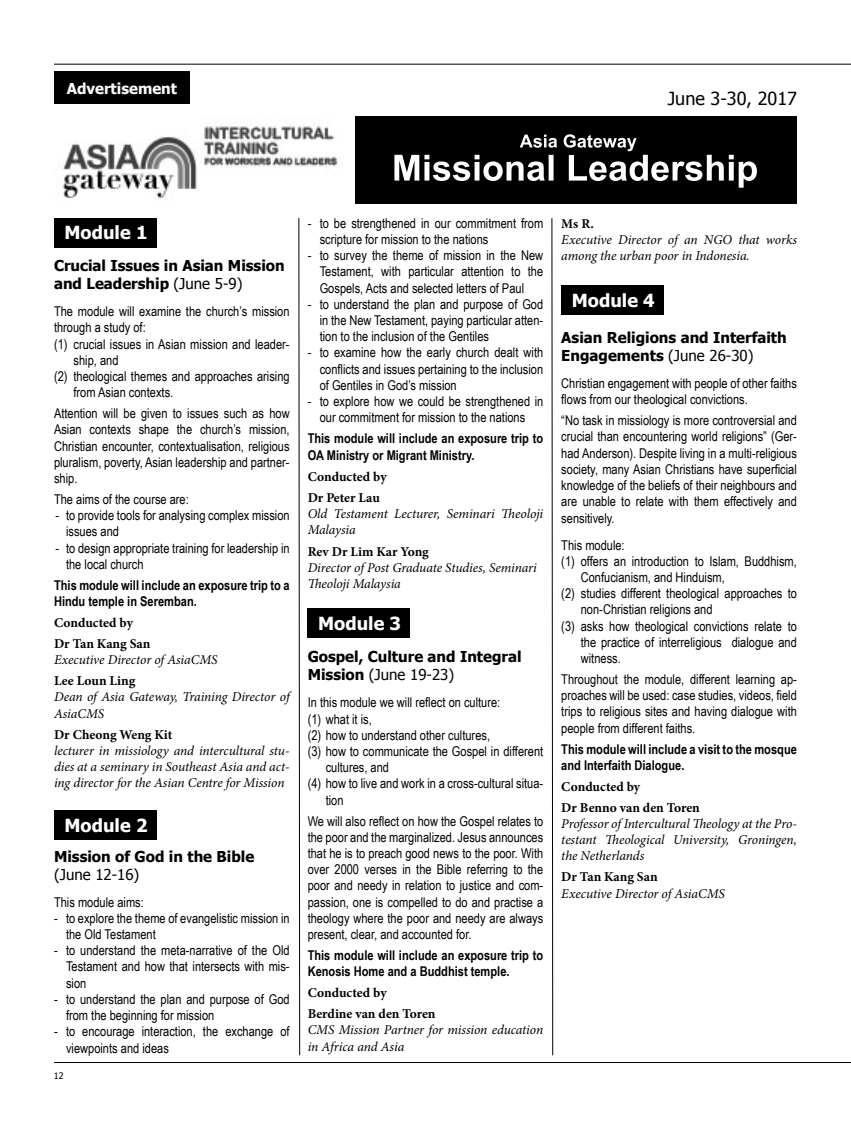
<style>
.page{position:relative;width:851px;height:1127px;background:#fff}
.page>*{position:absolute;margin:0;border:0;box-sizing:border-box;transform-origin:0 0}
.t1{font:700 18px "Tahoma";color:#fff}
.t2{font:18px "Tahoma";color:#000}
.t3{font:700 15px/18px "Tahoma";color:#000}
.t4{font:700 15px "Tahoma";color:#fff}
.t5{font:15px "Tahoma";color:#000}
.t6{font:13.5px/16.2px "Arial Narrow";color:#000;text-align:justify}
.t7{font:italic 13.5px/16.2px "Minion Pro";letter-spacing:-.01em;color:#000}
.t8{font:700 13.5px/16.2px "Arial Narrow";color:#000}
.t9{font:700 13.5px/21px "Minion Pro";letter-spacing:-.005em;color:#000}
.t10{font:9px "Tahoma";color:#000}
.s1{font-weight:400}
</style>
<div class="page">
<hr style="left:54px;top:64px;width:796px;height:1px;background:#000">
<hr style="left:54px;top:1062px;width:796px;height:1px;background:#000">
<div style="left:54px;top:72px;width:136px;height:32px;background:#000"></div>
<img style="left:62px;top:125px;width:276px;height:74px">
<div style="left:355px;top:116px;width:441px;height:88px;background:#000"></div>
<svg style="left:394px;top:134px;width:362px;height:54px"></svg>
<div style="left:54px;top:218px;width:102px;height:29px;background:#000"></div>
<div style="left:54px;top:810px;width:102px;height:30px;background:#000"></div>
<div style="left:307px;top:608px;width:103px;height:30px;background:#000"></div>
<div style="left:561px;top:286px;width:102px;height:29px;background:#000"></div>
<svg style="left:551px;top:218px;width:2px;height:838px"></svg>
<svg style="left:298px;top:218px;width:2px;height:838px;background:#818181"></svg>
<p class="t4" style="left:67px;top:78px;width:112px">Advertisement</p>
<h1 class="t2" style="left:667px;top:86px;width:131px">June 3-30, 2017</h1>
<h1 class="t1" style="left:64px;top:220px;width:84px">Module 1</h1>
<p class="t3" style="left:54px;top:256px;width:232px">Crucial Issues in Asian Mission and Leadership <span class="s1">(June 5-9)</span></p>
<p class="t6" style="left:54px;top:303px;width:237px">The module will examine the church’s mission</p>
<p class="t6" style="left:54px;top:319px;width:93px">through a study of:</p>
<p class="t6" style="left:54px;top:335px;width:237px">(1) crucial issues in Asian mission and leader-</p>
<p class="t6" style="left:73px;top:351px;width:46px">ship, and</p>
<p class="t6" style="left:54px;top:368px;width:237px">(2) theological themes and approaches arising</p>
<p class="t6" style="left:73px;top:384px;width:101px">from Asian contexts.</p>
<p class="t6" style="left:54px;top:405px;width:237px">Attention will be given to issues such as how Asian contexts shape the church’s mission, Christian encounter, contextualisation, religious pluralism, poverty, Asian leadership and partner&shy;ship.</p>
<p class="t6" style="left:54px;top:491px;width:136px">The aims of the course are:</p>
<p class="t6" style="left:66px;top:507px;width:225px;text-indent:-11px">- to provide tools for analysing complex mission issues and</p>
<p class="t6" style="left:66px;top:539px;width:225px;text-indent:-11px">- to design appropriate training for leadership in the local church</p>
<p class="t8" style="left:54px;top:576px;width:237px">This module will include an exposure trip to a<br>Hindu temple in Seremban.</p>
<p class="t9" style="left:54px;top:612px;width:98px">Conducted by<br>Dr Tan Kang San</p>
<p class="t7" style="left:54px;top:652px;width:165px">Executive Director of AsiaCMS</p>
<p class="t9" style="left:54px;top:670px;width:83px">Lee Loun Ling</p>
<p class="t7" style="left:54px;top:689px;width:237px">Dean of Asia Gateway, Training Director of<br>AsiaCMS</p>
<p class="t9" style="left:54px;top:724px;width:120px">Dr Cheong Weng Kit</p>
<p class="t7" style="left:54px;top:742px;width:237px;text-align:justify">lecturer in missiology and intercultural stu&shy;dies at a seminary in Southeast Asia and act&shy;ing director for the Asian Centre for Mission</p>
<h1 class="t1" style="left:64px;top:812px;width:84px">Module 2</h1>
<p class="t3" style="left:54px;top:846px;width:202px">Mission of God in the Bible</p>
<p class="t5" style="left:54px;top:864px;width:87px">(June 12-16)</p>
<p class="t6" style="left:54px;top:893px;width:91px">This module aims:</p>
<p class="t6" style="left:66px;top:909px;width:225px;text-indent:-12px">- to explore the theme of evangelistic mission in the Old Testament</p>
<p class="t6" style="left:66px;top:942px;width:225px;text-indent:-12px">- to understand the meta-narrative of the Old Testament and how that intersects with mis&shy;sion</p>
<p class="t6" style="left:66px;top:990px;width:225px;text-indent:-12px">- to understand the plan and purpose of God from the beginning for mission</p>
<p class="t6" style="left:66px;top:1023px;width:225px;text-indent:-12px">- to encourage interaction, the exchange of viewpoints and ideas</p>
<p class="t10" style="left:54px;top:1069px;width:11px">12</p>
<p class="t6" style="left:319px;top:214px;width:225px;text-indent:-12px">- to be strengthened in our commitment from scripture for mission to the nations</p>
<p class="t6" style="left:319px;top:247px;width:225px;text-indent:-12px">- to survey the theme of mission in the New Testament, with particular attention to the Gospels, Acts and selected letters of Paul</p>
<p class="t6" style="left:319px;top:295px;width:225px;text-indent:-12px">- to understand the plan and purpose of God in the New Testament, paying particular atten&shy;tion to the inclusion of the Gentiles</p>
<p class="t6" style="left:319px;top:344px;width:225px;text-indent:-12px">- to examine how the early church dealt with conflicts and issues pertaining to the inclusion of Gentiles in God’s mission</p>
<p class="t6" style="left:307px;top:393px;width:237px;text-align:center">- to explore how we could be strengthened in our commitment for mission to the nations</p>
<p class="t8" style="left:307px;top:430px;width:237px">This module will include an exposure trip to<br>OA Ministry or Migrant Ministry.</p>
<p class="t9" style="left:307px;top:465px;width:80px">Conducted by<br>Dr Peter Lau</p>
<p class="t7" style="left:307px;top:505px;width:237px">Old Testament Lecturer, Seminari Theoloji<br>Malaysia</p>
<p class="t9" style="left:307px;top:540px;width:123px">Rev Dr Lim Kar Yong</p>
<p class="t7" style="left:307px;top:559px;width:231px">Director of Post Graduate Studies, Seminari<br>Theoloji Malaysia</p>
<h1 class="t1" style="left:318px;top:610px;width:84px">Module 3</h1>
<p class="t3" style="left:307px;top:647px;width:215px">Gospel, Culture and Integral<br>Mission <span class="s1">(June 19-23)</span></p>
<p class="t6" style="left:307px;top:694px;width:194px">In this module we will reflect on culture:</p>
<p class="t6" style="left:307px;top:710px;width:66px">(1) what it is,</p>
<p class="t6" style="left:307px;top:726px;width:184px">(2) how to understand other cultures,</p>
<p class="t6" style="left:307px;top:742px;width:237px">(3) how to communicate the Gospel in different</p>
<p class="t6" style="left:325px;top:759px;width:65px">cultures, and</p>
<p class="t6" style="left:307px;top:775px;width:237px">(4) how to live and work in a cross-cultural situa-</p>
<p class="t6" style="left:325px;top:791px;width:19px">tion</p>
<p class="t6" style="left:307px;top:812px;width:237px">We will also reflect on how the Gospel relates to the poor and the marginalized. Jesus announces that he is to preach good news to the poor. With over 2000 verses in the Bible referring to the poor and needy in relation to justice and com&shy;passion, one is compelled to do and practise a theology where the poor and needy are always present, clear, and accounted for.</p>
<p class="t8" style="left:307px;top:946px;width:237px">This module will include an exposure trip to<br>Kenosis Home and a Buddhist temple.</p>
<p class="t9" style="left:307px;top:982px;width:129px">Conducted by<br>Berdine van den Toren</p>
<p class="t7" style="left:307px;top:1022px;width:237px">CMS Mission Partner for mission education in Africa and Asia</p>
<p class="t9" style="left:561px;top:213px;width:34px">Ms R.</p>
<p class="t7" style="left:561px;top:232px;width:237px">Executive Director of an NGO that works among the urban poor in Indonesia.</p>
<h1 class="t1" style="left:571px;top:288px;width:84px">Module 4</h1>
<p class="t3" style="left:561px;top:328px;width:227px">Asian Religions and Interfaith<br>Engagements <span class="s1">(June 26-30)</span></p>
<p class="t6" style="left:561px;top:375px;width:237px">Christian engagement with people of other faiths flows from our theological convictions.</p>
<p class="t6" style="left:561px;top:412px;width:237px">“No task in missiology is more controversial and crucial than encountering world religions” (Ger&shy;had Anderson). Despite living in a multi-religious society, many Asian Christians have superficial knowledge of the beliefs of their neighbours and are unable to relate with them effectively and sensitively.</p>
<p class="t6" style="left:561px;top:536px;width:65px">This module:</p>
<p class="t6" style="left:561px;top:552px;width:237px">(1) offers an introduction to Islam, Buddhism,</p>
<p class="t6" style="left:580px;top:568px;width:145px">Confucianism, and Hinduism,</p>
<p class="t6" style="left:561px;top:585px;width:237px">(2) studies different theological approaches to</p>
<p class="t6" style="left:580px;top:601px;width:133px">non-Christian religions and</p>
<p class="t6" style="left:561px;top:617px;width:237px">(3) asks how theological convictions relate to</p>
<p class="t6" style="left:580px;top:633px;width:217px">the practice of interreligious dialogue and</p>
<p class="t6" style="left:580px;top:649px;width:41px">witness.</p>
<p class="t6" style="left:561px;top:670px;width:237px">Throughout the module, different learning ap&shy;proaches will be used: case studies, videos, field trips to religious sites and having dialogue with people from different faiths.</p>
<p class="t8" style="left:561px;top:740px;width:237px">This module will include a visit to the mosque and Interfaith Dialogue.</p>
<p class="t9" style="left:561px;top:776px;width:140px">Conducted by<br>Dr Benno van den Toren</p>
<p class="t7" style="left:561px;top:815px;width:237px;text-align:justify">Professor of Intercultural Theology at the Pro&shy;testant Theological University, Groningen, the Netherlands</p>
<p class="t9" style="left:561px;top:866px;width:98px">Dr Tan Kang San</p>
<p class="t7" style="left:561px;top:885px;width:165px">Executive Director of AsiaCMS</p>
</div>
